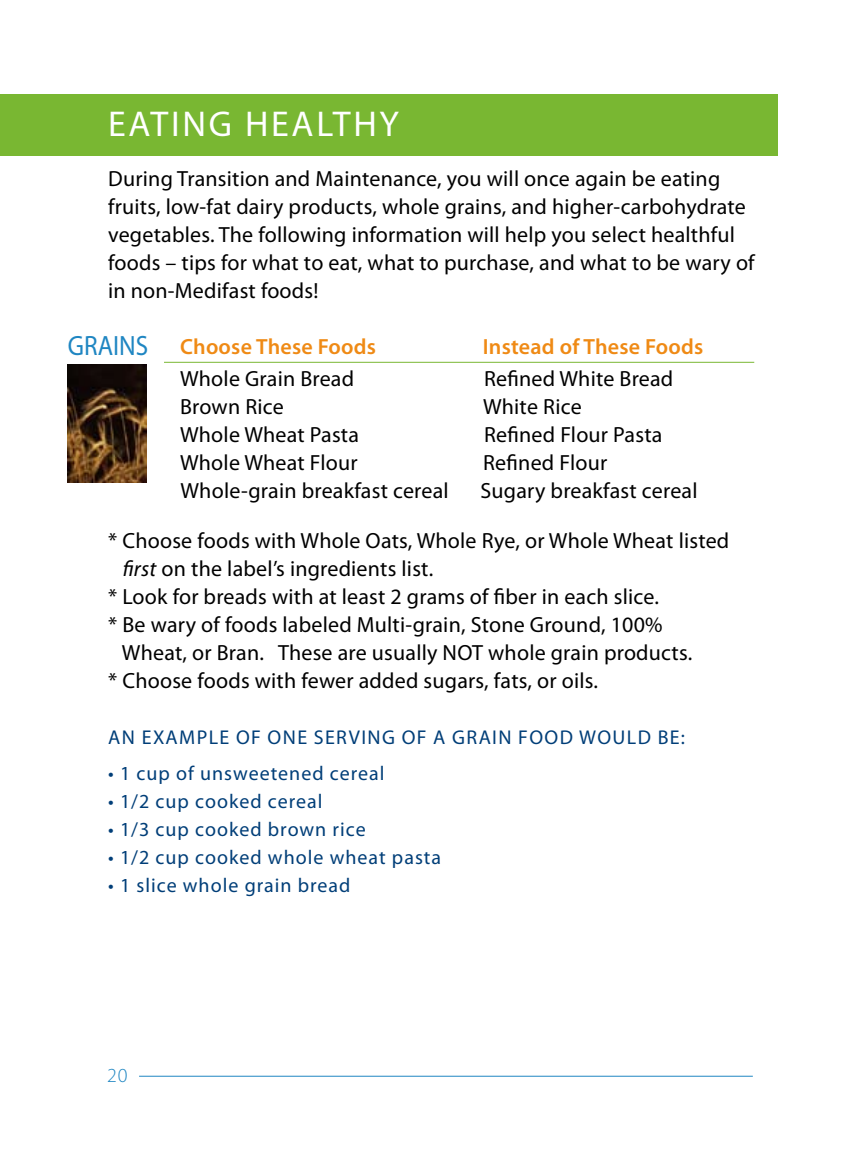
<style>
.page{position:relative;width:864px;height:1152px;background:#fff}
.page>*{position:absolute;margin:0;border:0;box-sizing:border-box;transform-origin:0 0}
.t1{font:36px "Myriad Pro";letter-spacing:.075em;color:#fff}
.t2{font:28px "Myriad Pro";color:#1f86c2;scale:.9 1}
.t3{font:22px/28px "Myriad Pro";letter-spacing:.01em;color:#000}
.t4{font:600 22px "Myriad Pro";letter-spacing:.01em;color:#ef8a15}
.t5{font:20px "Myriad Pro";letter-spacing:.05em;color:#003e78}
.t6{font:300 20px "Myriad Pro";color:#1f86c2}
.s1{font-style:italic}
</style>
<div class="page">
<img style="left:67px;top:364px;width:80px;height:118px">
<hr style="left:139px;top:1076px;width:614px;height:1px;background:#1f86c2">
<div style="left:0;top:94px;width:778px;height:62px;background:#79b732"></div>
<hr style="left:164px;top:362px;width:590px;height:1px;background:#79b732">
<h1 class="t1" style="left:108px;top:102px;width:292px">EATING HEALTHY</h1>
<p class="t3" style="left:108px;top:165px;width:648px">During Transition and Maintenance, you will once again be eating fruits, low-fat dairy products, whole grains, and higher-carbohydrate vegetables. The following information will help you select healthful foods – tips for what to eat, what to purchase, and what to be wary of in non-Medifast foods!</p>
<p class="t2" style="left:68px;top:328px;width:91px">GRAINS</p>
<p class="t4" style="left:180px;top:333px;width:197px">Choose These Foods</p>
<p class="t4" style="left:483px;top:333px;width:222px">Instead of These Foods</p>
<p class="t3" style="left:180px;top:365px;width:176px">Whole Grain Bread</p>
<p class="t3" style="left:484px;top:365px;width:191px">Refined White Bread</p>
<p class="t3" style="left:180px;top:393px;width:105px">Brown Rice</p>
<p class="t3" style="left:483px;top:393px;width:100px">White Rice</p>
<p class="t3" style="left:180px;top:421px;width:180px">Whole Wheat Pasta</p>
<p class="t3" style="left:484px;top:421px;width:180px">Refined Flour Pasta</p>
<p class="t3" style="left:180px;top:449px;width:179px">Whole Wheat Flour</p>
<p class="t3" style="left:483px;top:449px;width:126px">Refined Flour</p>
<p class="t3" style="left:181px;top:477px;width:270px">Whole-grain breakfast cereal</p>
<p class="t3" style="left:480px;top:477px;width:219px">Sugary breakfast cereal</p>
<p class="t3" style="left:108px;top:527px;width:623px">* Choose foods with Whole Oats, Whole Rye, or Whole Wheat listed</p>
<p class="t3" style="left:123px;top:555px;width:312px"><span class="s1">first</span> on the label’s ingredients list.</p>
<p class="t3" style="left:108px;top:583px;width:552px">* Look for breads with at least 2 grams of fiber in each slice.</p>
<p class="t3" style="left:108px;top:611px;width:556px">* Be wary of foods labeled Multi-grain, Stone Ground, 100%</p>
<p class="t3" style="left:122px;top:639px;width:572px">Wheat, or Bran. These are usually NOT whole grain products.</p>
<p class="t3" style="left:108px;top:667px;width:491px">* Choose foods with fewer added sugars, fats, or oils.</p>
<p class="t5" style="left:108px;top:725px;width:47px">An example</p>
<p class="t5" style="left:236px;top:725px;width:46px">of one</p>
<p class="t5" style="left:314px;top:725px;width:13px">serving</p>
<p class="t5" style="left:402px;top:725px;width:77px">of a Grain</p>
<p class="t5" style="left:518px;top:725px;width:15px">food</p>
<p class="t5" style="left:579px;top:725px;width:16px">would</p>
<p class="t5" style="left:658px;top:725px;width:29px">be :</p>
<p class="t5" style="left:108px;top:761px;width:278px">• 1 cup of unsweetened cereal</p>
<p class="t5" style="left:108px;top:789px;width:216px">• 1/2 cup cooked cereal</p>
<p class="t5" style="left:108px;top:817px;width:259px">• 1/3 cup cooked brown rice</p>
<p class="t5" style="left:108px;top:845px;width:335px">• 1/2 cup cooked whole wheat pasta</p>
<p class="t5" style="left:108px;top:873px;width:244px">• 1 slice whole grain bread</p>
<p class="t6" style="left:107px;top:1063px;width:22px">20</p>
</div>
